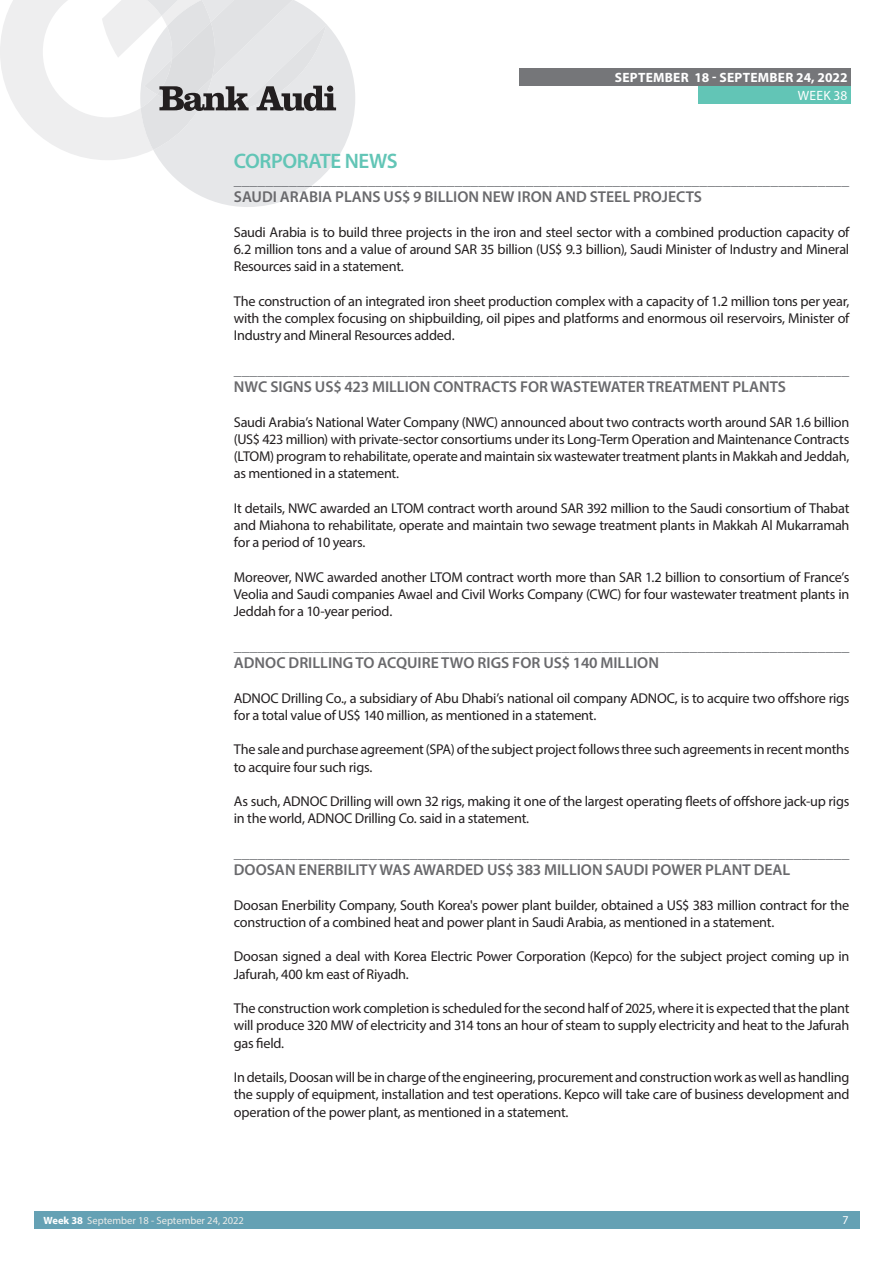
<style>
.page{position:relative;width:893px;height:1263px;background:#fff}
.page>*{position:absolute;margin:0;border:0;box-sizing:border-box;transform-origin:0 0}
.t1{font:600 21px "Myriad Pro";letter-spacing:-.02em;color:#62c5b6}
.t2{font:15.9px "Myriad Pro";color:#707276}
.t3{font:600 15.75px "Myriad Pro";color:#69696c}
.t4{font:15.6px "Myriad Pro";color:#707276}
.t5{font:14.25px/17.2px "Myriad Pro";letter-spacing:-.02em;color:#231f20;text-align:justify}
.t6{font:700 13.5px "Myriad Pro";letter-spacing:.02em;color:#fff}
.t7{font:13.5px "Myriad Pro";letter-spacing:.02em;color:#fff}
.t8{font:12px "Myriad Pro";color:#fff}
.t9{font:10.5px "Myriad Pro";color:#ecece9}
.s1{font-weight:700;color:#fff}
</style>
<div class="page">
<div style="left:34px;top:1212px;width:826px;height:17px;background:#65a1b4"></div>
<div style="left:519px;top:68px;width:331px;height:17px;background:#757679"></div>
<div style="left:698px;top:86px;width:152px;height:17px;background:#62c5b6"></div>
<svg style="left:0;top:0;width:355px;height:207px"></svg>
<p class="t6" style="left:615px;top:68px;width:234px">SEPTEMBER 18 - SEPTEMBER 24, 2022</p>
<p class="t7" style="left:798px;top:87px;width:51px">WEEK 38</p>
<h1 class="t1" style="left:234px;top:147px;width:165px">CORPORATE NEWS</h1>
<p class="t4" style="left:234px;top:170px;width:617px">______________________________________________________________________________</p>
<p class="t3" style="left:234px;top:187px;width:470px">SAUDI ARABIA PLANS US$ 9 BILLION NEW IRON AND STEEL PROJECTS</p>
<p class="t5" style="left:234px;top:223px;width:617px">Saudi Arabia is to build three projects in the iron and steel sector with a combined production capacity of 6.2 million tons and a value of around SAR 35 billion (US$ 9.3 billion), Saudi Minister of Industry and Mineral Resources said in a statement.</p>
<p class="t5" style="left:234px;top:292px;width:617px">The construction of an integrated iron sheet production complex with a capacity of 1.2 million tons per year, with the complex focusing on shipbuilding, oil pipes and platforms and enormous oil reservoirs, Minister of Industry and Mineral Resources added.</p>
<p class="t4" style="left:234px;top:360px;width:617px">______________________________________________________________________________</p>
<p class="t3" style="left:234px;top:377px;width:554px">NWC SIGNS US$ 423 MILLION CONTRACTS FOR WASTEWATER TREATMENT PLANTS</p>
<p class="t5" style="left:234px;top:413px;width:617px">Saudi Arabia’s National Water Company (NWC) announced about two contracts worth around SAR 1.6 billion (US$ 423 million) with private-sector consortiums under its Long-Term Operation and Maintenance Contracts (LTOM) program to rehabilitate, operate and maintain six wastewater treatment plants in Makkah and Jeddah, as mentioned in a statement.</p>
<p class="t5" style="left:234px;top:499px;width:617px">It details, NWC awarded an LTOM contract worth around SAR 392 million to the Saudi consortium of Thabat and Miahona to rehabilitate, operate and maintain two sewage treatment plants in Makkah Al Mukarramah for a period of 10 years.</p>
<p class="t5" style="left:234px;top:568px;width:617px">Moreover, NWC awarded another LTOM contract worth more than SAR 1.2 billion to consortium of France’s Veolia and Saudi companies Awael and Civil Works Company (CWC) for four wastewater treatment plants in Jeddah for a 10-year period.</p>
<p class="t2" style="left:234px;top:636px;width:617px">_____________________________________________________________________________</p>
<p class="t3" style="left:234px;top:653px;width:427px">ADNOC DRILLING TO ACQUIRE TWO RIGS FOR US$ 140 MILLION</p>
<p class="t5" style="left:234px;top:689px;width:617px">ADNOC Drilling Co., a subsidiary of Abu Dhabi’s national oil company ADNOC, is to acquire two offshore rigs for a total value of US$ 140 million, as mentioned in a statement.</p>
<p class="t5" style="left:234px;top:741px;width:617px">The sale and purchase agreement (SPA) of the subject project follows three such agreements in recent months to acquire four such rigs.</p>
<p class="t5" style="left:234px;top:792px;width:617px">As such, ADNOC Drilling will own 32 rigs, making it one of the largest operating fleets of offshore jack-up rigs in the world, ADNOC Drilling Co. said in a statement.</p>
<p class="t2" style="left:234px;top:843px;width:617px">_____________________________________________________________________________</p>
<p class="t3" style="left:234px;top:860px;width:558px">DOOSAN ENERBILITY WAS AWARDED US$ 383 MILLION SAUDI POWER PLANT DEAL</p>
<p class="t5" style="left:234px;top:896px;width:617px">Doosan Enerbility Company, South Korea's power plant builder, obtained a US$ 383 million contract for the construction of a combined heat and power plant in Saudi Arabia, as mentioned in a statement.</p>
<p class="t5" style="left:234px;top:948px;width:617px">Doosan signed a deal with Korea Electric Power Corporation (Kepco) for the subject project coming up in<br>Jafurah, 400 km east of Riyadh.</p>
<p class="t5" style="left:234px;top:999px;width:617px">The construction work completion is scheduled for the second half of 2025, where it is expected that the plant will produce 320 MW of electricity and 314 tons an hour of steam to supply electricity and heat to the Jafurah gas field.</p>
<p class="t5" style="left:234px;top:1068px;width:617px">In details, Doosan will be in charge of the engineering, procurement and construction work as well as handling the supply of equipment, installation and test operations. Kepco will take care of business development and operation of the power plant, as mentioned in a statement.</p>
<p class="t9" style="left:44px;top:1214px;width:202px"><span class="s1">Week 38</span> September 18 - September 24, 2022</p>
<p class="t8" style="left:843px;top:1213px;width:8px">7</p>
</div>
